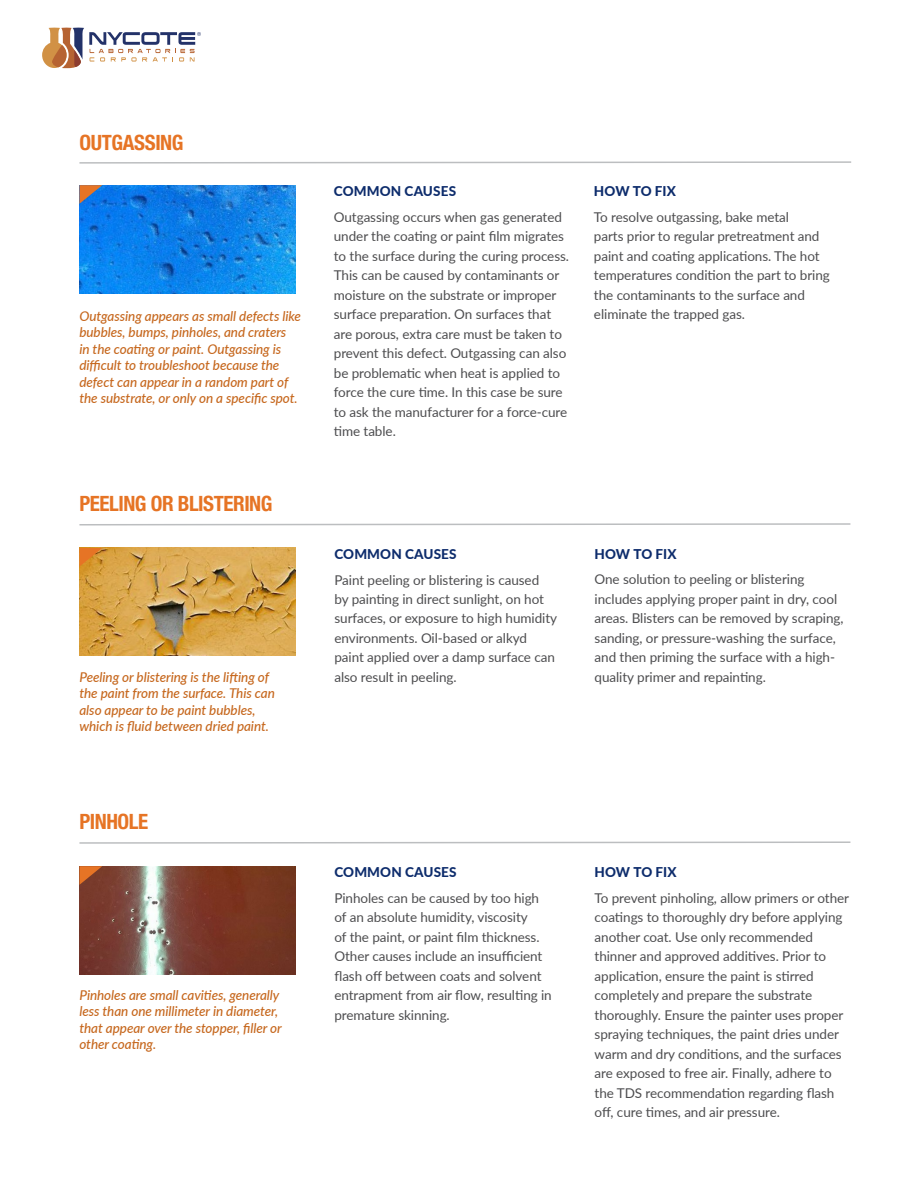
<style>
.page{position:relative;width:918px;height:1188px;background:#fff}
.page>*{position:absolute;margin:0;border:0;box-sizing:border-box;transform-origin:0 0}
.t1{font:700 condensed 21px "Helvetica Neue LT Pro";letter-spacing:-.02em;color:#e67425}
.t2{font:13.5px/19.5px "Lato";letter-spacing:-.005em;color:#4d4d4f}
.t3{font:italic 500 13.5px/16.5px "Lato";letter-spacing:-.005em;color:#c6671d}
.t4{font:800 13.5px "Lato";letter-spacing:.01em;color:#0d2c6c}
</style>
<div class="page">
<svg style="left:79px;top:841px;width:772px;height:3px"></svg>
<svg style="left:79px;top:523px;width:772px;height:3px"></svg>
<svg style="left:79px;top:161px;width:773px;height:3px"></svg>
<img style="left:79px;top:185px;width:216px;height:108px">
<img style="left:79px;top:548px;width:216px;height:108px">
<img style="left:79px;top:866px;width:216px;height:108px">
<svg style="left:79px;top:185px;width:23px;height:19px"></svg>
<svg style="left:79px;top:548px;width:23px;height:19px"></svg>
<svg style="left:79px;top:866px;width:23px;height:19px"></svg>
<svg style="left:42px;top:28px;width:159px;height:40px"></svg>
<h1 class="t1" style="left:79px;top:130px;width:106px">OUTGASSING</h1>
<p class="t3" style="left:79px;top:307px;width:223px">Outgassing appears as small defects like bubbles, bumps, pinholes, and craters<br>in the coating or paint. Outgassing is difficult to troubleshoot because the defect can appear in a random part of the substrate, or only on a specific spot.</p>
<h1 class="t1" style="left:79px;top:491px;width:195px">PEELING OR BLISTERING</h1>
<p class="t4" style="left:334px;top:181px;width:124px">COMMON CAUSES</p>
<p class="t4" style="left:594px;top:181px;width:83px">HOW TO FIX</p>
<p class="t2" style="left:334px;top:206px;width:237px">Outgassing occurs when gas generated under the coating or paint film migrates to the surface during the curing process.<br>This can be caused by contaminants or moisture on the substrate or improper surface preparation. On surfaces that are porous, extra care must be taken to prevent this defect. Outgassing can also be problematic when heat is applied to force the cure time. In this case be sure to ask the manufacturer for a force-cure time table.</p>
<p class="t2" style="left:594px;top:206px;width:237px">To resolve outgassing, bake metal<br>parts prior to regular pretreatment and paint and coating applications. The hot temperatures condition the part to bring the contaminants to the surface and eliminate the trapped gas.</p>
<p class="t4" style="left:334px;top:544px;width:124px">COMMON CAUSES</p>
<p class="t4" style="left:595px;top:544px;width:83px">HOW TO FIX</p>
<p class="t2" style="left:334px;top:569px;width:224px">Paint peeling or blistering is caused<br>by painting in direct sunlight, on hot surfaces, or exposure to high humidity environments. Oil-based or alkyd paint applied over a damp surface can</p>
<p class="t3" style="left:79px;top:668px;width:191px">Peeling or blistering is the lifting of</p>
<p class="t2" style="left:334px;top:667px;width:124px">also result in peeling.</p>
<p class="t3" style="left:79px;top:684px;width:197px">the paint from the surface. This can also appear to be paint bubbles, which is fluid between dried paint.</p>
<h1 class="t1" style="left:79px;top:809px;width:70px">PINHOLE</h1>
<p class="t2" style="left:595px;top:569px;width:251px">One solution to peeling or blistering includes applying proper paint in dry, cool areas. Blisters can be removed by scraping, sanding, or pressure-washing the surface, and then priming the surface with a high&shy;quality primer and repainting.</p>
<p class="t3" style="left:79px;top:986px;width:204px">Pinholes are small cavities, generally less than one millimeter in diameter, that appear over the stopper, filler or other coating.</p>
<p class="t4" style="left:334px;top:862px;width:124px">COMMON CAUSES</p>
<p class="t4" style="left:595px;top:862px;width:83px">HOW TO FIX</p>
<p class="t2" style="left:334px;top:887px;width:219px">Pinholes can be caused by too high of an absolute humidity, viscosity<br>of the paint, or paint film thickness.<br>Other causes include an insufficient flash off between coats and solvent entrapment from air flow, resulting in premature skinning.</p>
<p class="t2" style="left:595px;top:887px;width:256px">To prevent pinholing, allow primers or other coatings to thoroughly dry before applying another coat. Use only recommended thinner and approved additives. Prior to application, ensure the paint is stirred completely and prepare the substrate thoroughly. Ensure the painter uses proper spraying techniques, the paint dries under warm and dry conditions, and the surfaces are exposed to free air. Finally, adhere to the TDS recommendation regarding flash off, cure times, and air pressure.</p>
</div>
